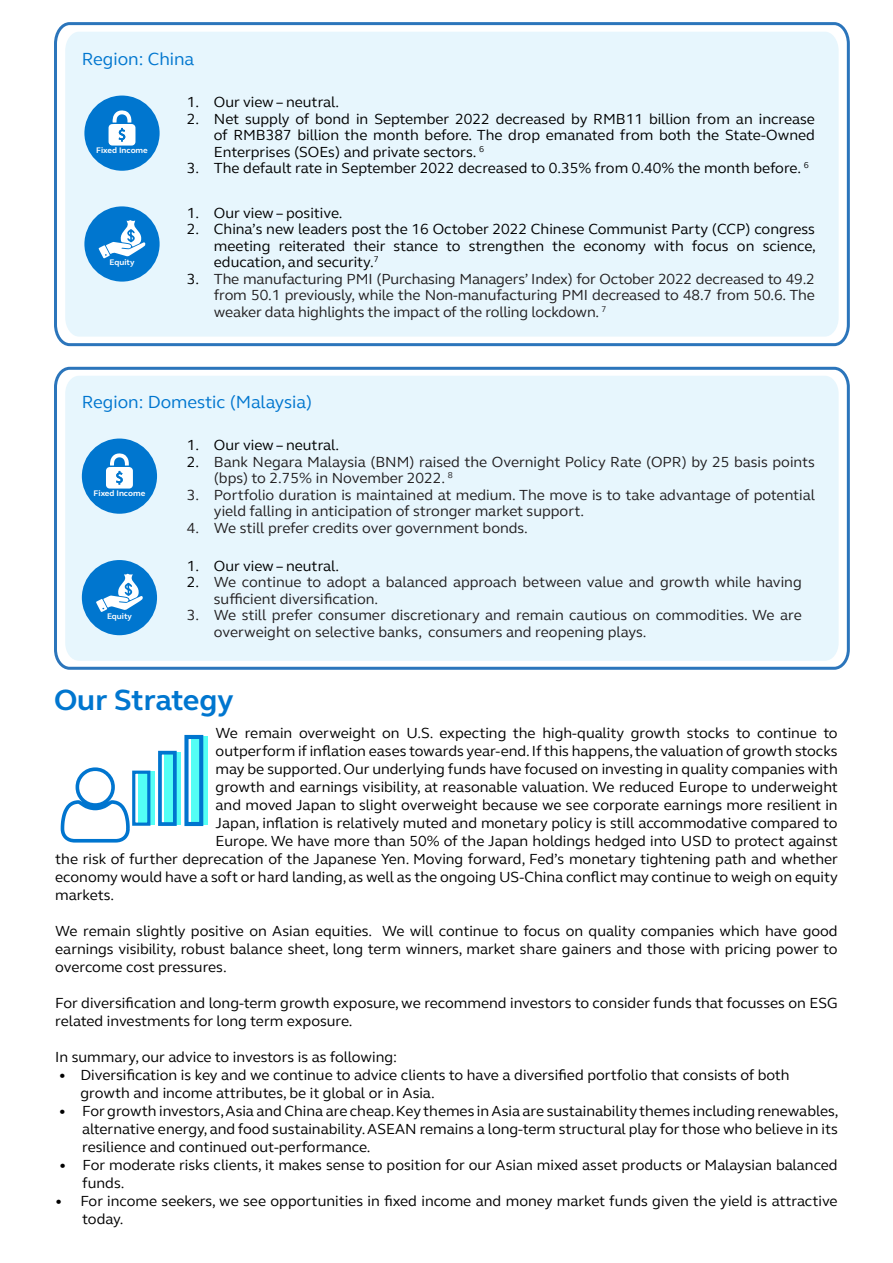
<style>
.page{position:relative;width:893px;height:1263px;background:#fff}
.page>*{position:absolute;margin:0;border:0;box-sizing:border-box;transform-origin:0 0}
.t1{font:700 30px "FS Elliot Pro";color:#0076cf}
.t2{font:18px "FS Elliot Pro";color:#0076cf}
.t3{font:15px/18px "FS Elliot Pro";color:#000;text-align:justify}
.t4{font:15px/16.5px "FS Elliot Pro";color:#221f20}
.t5{font:700 8.25px "FS Elliot Pro";color:#fff}
.s1{color:#000}
</style>
<div class="page">
<svg style="left:54px;top:22px;width:796px;height:325px;background:#e3f3fb"></svg>
<svg style="left:54px;top:366px;width:796px;height:304px;background:#e3f2fb"></svg>
<div style="left:84px;top:96px;width:76px;height:75px;background:#0076cf;border-radius:50%"></div>
<svg style="left:109px;top:110px;width:26px;height:36px"></svg>
<div style="left:84px;top:206px;width:76px;height:76px;background:#0076cf;border-radius:50%"></div>
<svg style="left:99px;top:220px;width:47px;height:38px"></svg>
<div style="left:82px;top:438px;width:75px;height:76px;background:#0076cf;border-radius:50%"></div>
<svg style="left:106px;top:453px;width:27px;height:36px"></svg>
<div style="left:82px;top:560px;width:75px;height:75px;background:#0076cf;border-radius:50%"></div>
<svg style="left:96px;top:574px;width:47px;height:38px"></svg>
<svg style="left:60px;top:767px;width:70px;height:76px"></svg>
<div style="left:165px;top:752px;width:16px;height:73px;background:#54fff5"></div>
<div style="left:191px;top:736px;width:17px;height:89px;background:#54fff5"></div>
<div style="left:184px;top:735px;width:19px;height:91px;border:4px solid #0075cf"></div>
<div style="left:158px;top:751px;width:19px;height:75px;border:4px solid #0075cf"></div>
<div style="left:138px;top:772px;width:16px;height:53px;background:#54fff5"></div>
<div style="left:132px;top:771px;width:18px;height:55px;border:3px solid #0075cf"></div>
<p class="t2" style="left:82px;top:47px;width:114px">Region: China</p>
<p class="t3" style="left:187px;top:93px;width:154px">1. Our view – neutral.</p>
<p class="t3" style="left:214px;top:110px;width:602px;line-height:16.5px;text-indent:-27px">2. Net supply of bond in September 2022 decreased by RMB11 billion from an increase of RMB387 billion the month before. The drop emanated from both the State-Owned Enterprises (SOEs) and private sectors. <sup>6</sup></p>
<p class="t3" style="left:187px;top:159px;width:623px">3. The default rate in September 2022 decreased to 0.35% from 0.40% the month before. <sup>6</sup></p>
<p class="t3" style="left:187px;top:203px;width:157px">1. Our view – positive.</p>
<p class="t3" style="left:214px;top:221px;width:603px;line-height:16.5px;text-indent:-27px">2. China’s new leaders post the 16 October 2022 Chinese Communist Party (CCP) congress meeting reiterated their stance to strengthen the economy with focus on science, education, and security.<sup>7</sup></p>
<p class="t4" style="left:214px;top:270px;width:602px;text-align:justify;text-indent:-27px"><span class="s1">3.</span> The manufacturing PMI (Purchasing Managers’ Index) for October 2022 decreased to 49.2 from 50.1 previously, while the Non-manufacturing PMI decreased to 48.7 from 50.6. The weaker data highlights the impact of the rolling lockdown. <sup>7</sup></p>
<p class="t5" style="left:96px;top:145px;width:53px">Fixed Income</p>
<p class="t5" style="left:110px;top:257px;width:26px">Equity</p>
<p class="t2" style="left:82px;top:390px;width:232px">Region: Domestic (Malaysia)</p>
<p class="t3" style="left:187px;top:436px;width:154px">1. Our view – neutral.</p>
<p class="t4" style="left:214px;top:453px;width:602px;text-indent:-27px"><span class="s1">2.</span> Bank Negara Malaysia (BNM) raised the Overnight Policy Rate (OPR) by 25 basis points (bps) to 2.75% in November 2022. <sup>8</sup></p>
<p class="t4" style="left:214px;top:486px;width:603px;text-indent:-27px">3. Portfolio duration is maintained at medium. The move is to take advantage of potential yield falling in anticipation of stronger market support.</p>
<p class="t4" style="left:187px;top:519px;width:343px">4. We still prefer credits over government bonds.</p>
<p class="t3" style="left:187px;top:556px;width:154px">1. Our view – neutral.</p>
<p class="t4" style="left:214px;top:573px;width:589px;text-indent:-27px"><span class="s1">2.</span> We continue to adopt a balanced approach between value and growth while having sufficient diversification.</p>
<p class="t4" style="left:214px;top:606px;width:589px;text-indent:-27px">3. We still prefer consumer discretionary and remain cautious on commodities. We are overweight on selective banks, consumers and reopening plays.</p>
<p class="t5" style="left:94px;top:488px;width:53px">Fixed Income</p>
<p class="t5" style="left:107px;top:611px;width:26px">Equity</p>
<h1 class="t1" style="left:54px;top:680px;width:181px">Our Strategy</h1>
<p class="t3" style="left:216px;top:724px;width:624px">We remain overweight on U.S. expecting the high-quality growth stocks to continue to</p>
<p class="t3" style="left:216px;top:742px;width:624px">outperform if inflation eases towards year-end. If this happens, the valuation of growth stocks</p>
<p class="t3" style="left:216px;top:760px;width:624px">may be supported. Our underlying funds have focused on investing in quality companies with</p>
<p class="t3" style="left:216px;top:778px;width:624px">growth and earnings visibility, at reasonable valuation. We reduced Europe to underweight</p>
<p class="t3" style="left:216px;top:796px;width:624px">and moved Japan to slight overweight because we see corporate earnings more resilient in</p>
<p class="t3" style="left:216px;top:814px;width:624px">Japan, inflation is relatively muted and monetary policy is still accommodative compared to</p>
<p class="t3" style="left:216px;top:832px;width:624px">Europe. We have more than 50% of the Japan holdings hedged into USD to protect against</p>
<p class="t3" style="left:55px;top:850px;width:784px">the risk of further deprecation of the Japanese Yen. Moving forward, Fed’s monetary tightening path and whether</p>
<p class="t3" style="left:55px;top:868px;width:784px">economy would have a soft or hard landing, as well as the ongoing US-China conflict may continue to weigh on equity</p>
<p class="t3" style="left:55px;top:886px;width:60px">markets.</p>
<p class="t3" style="left:55px;top:922px;width:784px">We remain slightly positive on Asian equities. We will continue to focus on quality companies which have good earnings visibility, robust balance sheet, long term winners, market share gainers and those with pricing power to overcome cost pressures.</p>
<p class="t3" style="left:55px;top:994px;width:784px">For diversification and long-term growth exposure, we recommend investors to consider funds that focusses on ESG related investments for long term exposure.</p>
<p class="t3" style="left:55px;top:1048px;width:343px">In summary, our advice to investors is as following:</p>
<p class="t3" style="left:80px;top:1066px;width:711px;text-indent:-22px">• Diversification is key and we continue to advice clients to have a diversified portfolio that consists of both growth and income attributes, be it global or in Asia.</p>
<p class="t3" style="left:82px;top:1102px;width:758px;text-indent:-23px">• For growth investors, Asia and China are cheap. Key themes in Asia are sustainability themes including renewables, alternative energy, and food sustainability. ASEAN remains a long-term structural play for those who believe in its resilience and continued out-performance.</p>
<p class="t3" style="left:82px;top:1156px;width:757px;text-indent:-23px">• For moderate risks clients, it makes sense to position for our Asian mixed asset products or Malaysian balanced funds.</p>
<p class="t3" style="left:82px;top:1192px;width:757px;text-indent:-27px">• For income seekers, we see opportunities in fixed income and money market funds given the yield is attractive today.</p>
</div>
